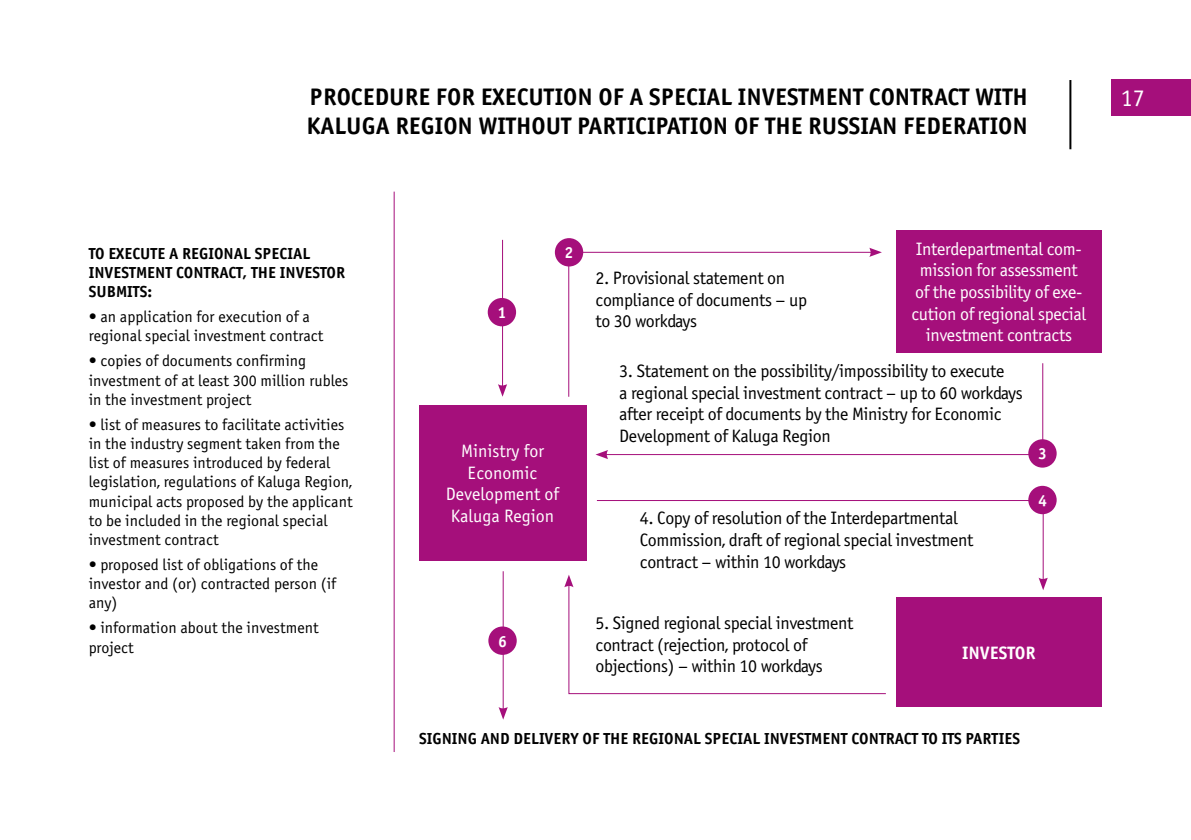
<style>
.page{position:relative;width:1191px;height:840px;background:#fff}
.page>*{position:absolute;margin:0;border:0;box-sizing:border-box;transform-origin:0 0}
.t1{font:700 24px "Officina Sans C";color:#000}
.t2{font:24px "Officina Sans C";color:#fff}
.t3{font:18px/21.6px "Officina Sans C";letter-spacing:-.02em;color:#000}
.t4{font:18px/21.6px "Officina Sans C";letter-spacing:-.02em;color:#fff;text-align:center}
.t5{font:18px/21.6px "Officina Sans C";color:#fff;text-align:center}
.t6{font:700 18px "Officina Sans C";color:#fff}
.t7{font:16px/19.2px "Officina Sans C";color:#000}
.t8{font:700 16px/19.2px "Officina Sans C";color:#000}
.t9{font:700 16px "Officina Sans C";color:#fff}
</style>
<div class="page">
<div style="left:1111px;top:79px;width:80px;height:37px;background:#a50f7b"></div>
<hr style="left:1069px;top:80px;width:2px;height:69px;background:#000">
<hr style="left:394px;top:191px;width:1px;height:560px;background:#a50f7b">
<hr style="left:502px;top:240px;width:1px;height:147px;background:#a50f7b">
<svg style="left:498px;top:384px;width:9px;height:12px"></svg>
<hr style="left:503px;top:571px;width:1px;height:138px;background:#a50f7b">
<svg style="left:498px;top:706px;width:10px;height:13px"></svg>
<div style="left:488px;top:298px;width:28px;height:28px;background:#a50f7b;border-radius:50%"></div>
<div style="left:488px;top:626px;width:29px;height:28px;background:#a50f7b;border-radius:50%"></div>
<div style="left:419px;top:404px;width:167px;height:156px;background:#a50f7b"></div>
<div style="left:896px;top:230px;width:205px;height:122px;background:#a50f7b"></div>
<div style="left:896px;top:596px;width:205px;height:110px;background:#a50f7b"></div>
<svg style="left:568px;top:251px;width:301px;height:146px"></svg>
<svg style="left:869px;top:247px;width:13px;height:10px"></svg>
<svg style="left:604px;top:362px;width:439px;height:93px"></svg>
<svg style="left:595px;top:449px;width:13px;height:10px"></svg>
<svg style="left:564px;top:499px;width:483px;height:195px"></svg>
<div style="left:555px;top:238px;width:28px;height:28px;background:#a50f7b;border-radius:50%"></div>
<div style="left:1028px;top:439px;width:28px;height:28px;background:#a50f7b;border-radius:50%"></div>
<div style="left:1028px;top:485px;width:28px;height:29px;background:#a50f7b;border-radius:50%"></div>
<h1 class="t1" style="left:309px;top:84px;width:720px">PROCEDURE FOR EXECUTION OF A SPECIAL INVESTMENT CONTRACT WITH</h1>
<h1 class="t2" style="left:1120px;top:84px;width:25px">17</h1>
<h1 class="t1" style="left:306px;top:112px;width:723px">KALUGA REGION WITHOUT PARTICIPATION OF THE RUSSIAN FEDERATION</h1>
<p class="t8" style="left:89px;top:244px;width:258px">TO EXECUTE A REGIONAL SPECIAL<br>INVESTMENT CONTRACT, THE INVESTOR<br>SUBMITS:</p>
<p class="t7" style="left:89px;top:307px;width:236px">• an application for execution of a regional special investment contract</p>
<p class="t7" style="left:89px;top:351px;width:261px">• copies of documents confirming investment of at least 300 million rubles in the investment project</p>
<p class="t7" style="left:89px;top:415px;width:265px">• list of measures to facilitate activities in the industry segment taken from the list of measures introduced by federal legislation, regulations of Kaluga Region, municipal acts proposed by the applicant to be included in the regional special investment contract</p>
<p class="t7" style="left:89px;top:555px;width:249px">• proposed list of obligations of the investor and (or) contracted person (if any)</p>
<p class="t7" style="left:89px;top:618px;width:231px">• information about the investment project</p>
<p class="t9" style="left:497px;top:303px;width:10px">1</p>
<p class="t9" style="left:564px;top:243px;width:10px">2</p>
<p class="t5" style="left:446px;top:440px;width:115px">Ministry for<br>Economic<br>Development of<br>Kaluga Region</p>
<p class="t9" style="left:498px;top:631px;width:10px">6</p>
<p class="t4" style="left:911px;top:238px;width:176px">Interdepartmental com&shy;mission for assessment of the possibility of exe&shy;cution of regional special investment contracts</p>
<p class="t3" style="left:595px;top:267px;width:213px">2. Provisional statement on compliance of documents – up to 30 workdays</p>
<p class="t3" style="left:619px;top:360px;width:405px">3. Statement on the possibility/impossibility to execute<br>a regional special investment contract – up to 60 workdays after receipt of documents by the Ministry for Economic Development of Kaluga Region</p>
<p class="t3" style="left:640px;top:507px;width:335px">4. Copy of resolution of the Interdepartmental<br>Commission, draft of regional special investment contract – within 10 workdays</p>
<p class="t9" style="left:1038px;top:444px;width:10px">3</p>
<p class="t9" style="left:1038px;top:491px;width:10px">4</p>
<p class="t3" style="left:595px;top:612px;width:260px">5. Signed regional special investment contract (rejection, protocol of objections) – within 10 workdays</p>
<p class="t6" style="left:962px;top:642px;width:75px">INVESTOR</p>
<p class="t8" style="left:419px;top:728px;width:602px">SIGNING AND DELIVERY OF THE REGIONAL SPECIAL INVESTMENT CONTRACT TO ITS PARTIES</p>
</div>
